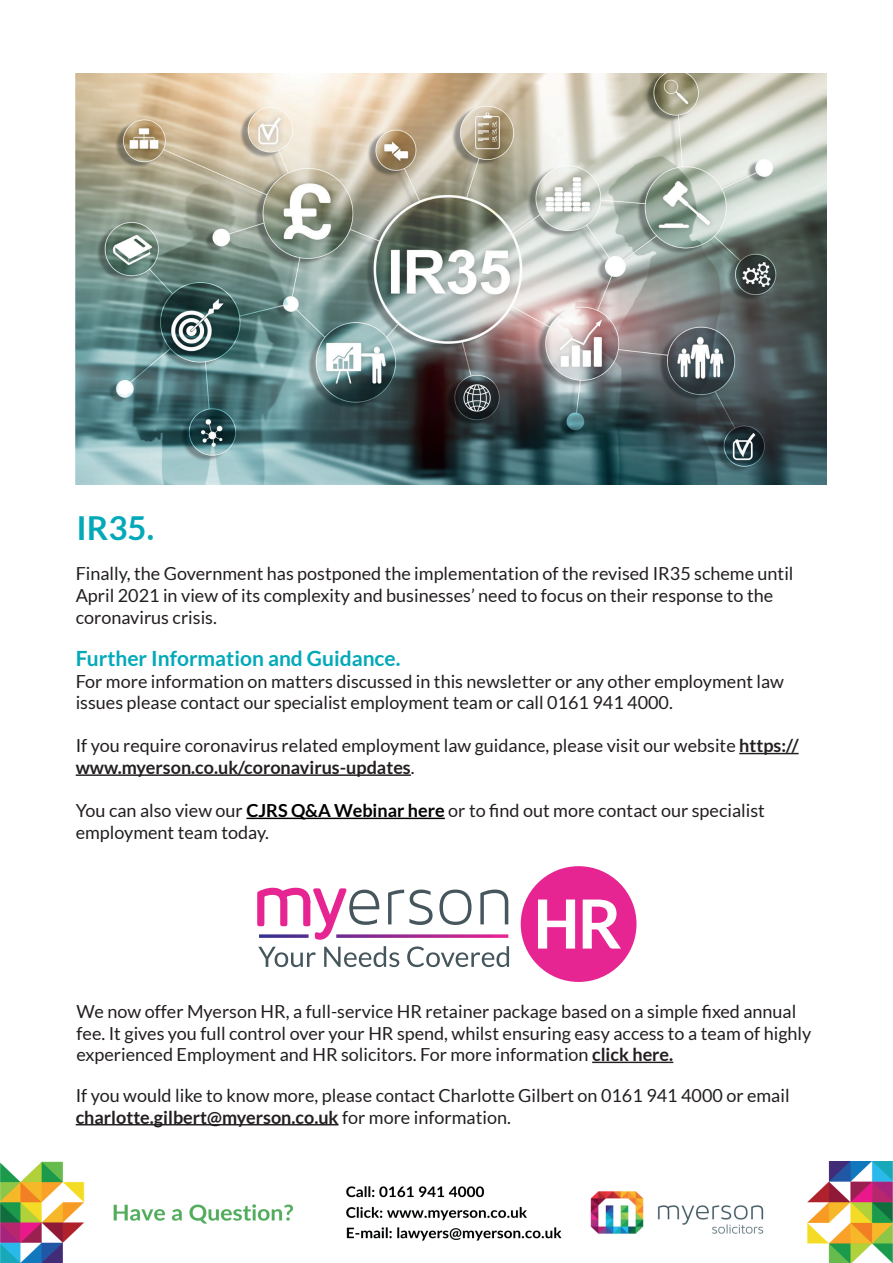
<style>
.page{position:relative;width:893px;height:1263px;background:#fff}
.page>*{position:absolute;margin:0;border:0;box-sizing:border-box;transform-origin:0 0}
.t1{font:700 33px "Lato";color:#03a9b9}
.t2{font:700 21px "Lato";color:#03a9b9}
.t3{font:18px/21.6px "Lato";color:#231f20}
.s1{font-weight:700}
.s2{font-weight:700;color:#000001}
</style>
<div class="page">
<img style="left:0;top:1161px;width:893px;height:101px">
<hr style="left:739px;top:753px;width:60px;height:1px;background:#231f20">
<hr style="left:76px;top:774px;width:335px;height:2px;background:#231f20">
<hr style="left:246px;top:818px;width:199px;height:1px;background:#000001">
<img style="left:76px;top:73px;width:751px;height:412px">
<hr style="left:592px;top:1062px;width:81px;height:1px;background:#231f20">
<hr style="left:76px;top:1124px;width:263px;height:1px;background:#231f20">
<div style="left:521px;top:866px;width:115px;height:116px;background:#e72592;border-radius:50%"></div>
<svg style="left:538px;top:899px;width:37px;height:49px"></svg>
<svg style="left:583px;top:899px;width:38px;height:49px"></svg>
<svg style="left:257px;top:887px;width:252px;height:80px"></svg>
<h1 class="t1" style="left:77px;top:509px;width:79px">IR35.</h1>
<p class="t3" style="left:76px;top:563px;width:719px">Finally, the Government has postponed the implementation of the revised IR35 scheme until<br>April 2021 in view of its complexity and businesses’ need to focus on their response to the coronavirus crisis.</p>
<p class="t2" style="left:76px;top:646px;width:326px">Further Information and Guidance.</p>
<p class="t3" style="left:76px;top:670px;width:710px">For more information on matters discussed in this newsletter or any other employment law issues please contact our specialist employment team or call 0161 941 4000.</p>
<p class="t3" style="left:76px;top:735px;width:724px">If you require coronavirus related employment law guidance, please visit our website <span class="s1">https:// www.myerson.co.uk/coronavirus-updates</span>.</p>
<p class="t3" style="left:76px;top:800px;width:691px">You can also view our <span class="s2">CJRS Q&amp;A Webinar here</span> or to find out more contact our specialist employment team today.</p>
<p class="t3" style="left:77px;top:1001px;width:736px">We now offer Myerson HR, a full-service HR retainer package based on a simple fixed annual fee. It gives you full control over your HR spend, whilst ensuring easy access to a team of highly experienced Employment and HR solicitors. For more information <span class="s1">click here.</span></p>
<p class="t3" style="left:76px;top:1084px;width:715px">If you would like to know more, please contact Charlotte Gilbert on 0161 941 4000 or email <span class="s1">charlotte.gilbert@myerson.co.uk</span> for more information.</p>
</div>
